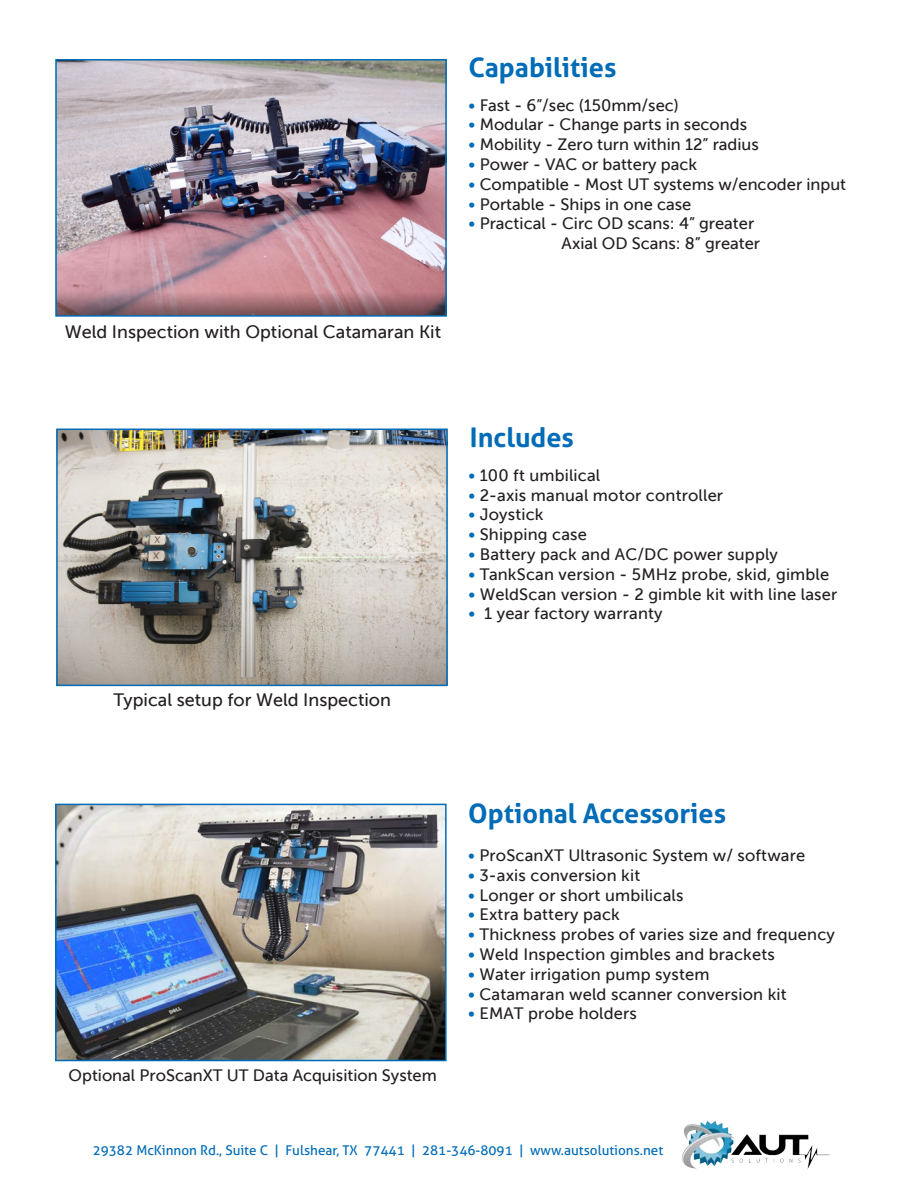
<style>
.page{position:relative;width:918px;height:1188px;background:#fff}
.page>*{position:absolute;margin:0;border:0;box-sizing:border-box;transform-origin:0 0}
.t1{font:700 27px "Aller";color:#006cb7}
.t2{font:18px "Museo Sans 500";color:#231f20}
.t3{font:16.5px "Museo Sans 500";letter-spacing:.01em;color:#231f20}
.t4{font:13.5px "Aller";color:#006cb7}
.s1{color:#006cb7}
</style>
<div class="page">
<img style="left:59px;top:432px;width:386px;height:251px">
<div style="left:56px;top:429px;width:392px;height:257px;border:2px solid #006cb7"></div>
<img style="left:58px;top:807px;width:386px;height:251px">
<div style="left:55px;top:804px;width:392px;height:257px;border:2px solid #006cb7"></div>
<img style="left:58px;top:62px;width:386px;height:252px">
<div style="left:55px;top:59px;width:392px;height:258px;border:2px solid #006cb7"></div>
<img style="left:682px;top:1120px;width:148px;height:49px">
<p class="t1" style="left:468px;top:51px;width:150px">Capabilities</p>
<p class="t3" style="left:468px;top:96px;width:212px"><span class="s1">•</span> Fast - 6”/sec (150mm/sec)</p>
<p class="t3" style="left:468px;top:116px;width:280px"><span class="s1">•</span> Modular - Change parts in seconds</p>
<p class="t3" style="left:468px;top:135px;width:292px"><span class="s1">•</span> Mobility - Zero turn within 12” radius</p>
<p class="t3" style="left:468px;top:155px;width:230px"><span class="s1">•</span> Power - VAC or battery pack</p>
<p class="t3" style="left:468px;top:175px;width:379px"><span class="s1">•</span> Compatible - Most UT systems w/encoder input</p>
<p class="t3" style="left:468px;top:195px;width:224px"><span class="s1">•</span> Portable - Ships in one case</p>
<p class="t3" style="left:468px;top:215px;width:287px"><span class="s1">•</span> Practical - Circ OD scans: 4” greater</p>
<p class="t3" style="left:562px;top:234px;width:200px">Axial OD Scans: 8” greater</p>
<p class="t2" style="left:65px;top:322px;width:378px">Weld Inspection with Optional Catamaran Kit</p>
<p class="t2" style="left:113px;top:690px;width:279px">Typical setup for Weld Inspection</p>
<p class="t1" style="left:470px;top:421px;width:106px">Includes</p>
<p class="t3" style="left:468px;top:466px;width:133px"><span class="s1">•</span> 100 ft umbilical</p>
<p class="t3" style="left:468px;top:486px;width:256px"><span class="s1">•</span> 2-axis manual motor controller</p>
<p class="t3" style="left:468px;top:506px;width:77px"><span class="s1">•</span> Joystick</p>
<p class="t3" style="left:468px;top:526px;width:120px"><span class="s1">•</span> Shipping case</p>
<p class="t3" style="left:468px;top:545px;width:311px"><span class="s1">•</span> Battery pack and AC/DC power supply</p>
<p class="t3" style="left:468px;top:565px;width:362px"><span class="s1">•</span> TankScan version - 5MHz probe, skid, gimble</p>
<p class="t3" style="left:468px;top:585px;width:371px"><span class="s1">•</span> WeldScan version - 2 gimble kit with line laser</p>
<p class="t3" style="left:468px;top:605px;width:196px"><span class="s1">•</span> 1 year factory warranty</p>
<p class="t3" style="left:69px;top:1066px;width:370px">Optional ProScanXT UT Data Acquisition System</p>
<p class="t1" style="left:468px;top:797px;width:259px">Optional Accessories</p>
<p class="t3" style="left:468px;top:846px;width:339px"><span class="s1">•</span> ProScanXT Ultrasonic System w/ software</p>
<p class="t3" style="left:468px;top:866px;width:174px"><span class="s1">•</span> 3-axis conversion kit</p>
<p class="t3" style="left:468px;top:886px;width:217px"><span class="s1">•</span> Longer or short umbilicals</p>
<p class="t3" style="left:468px;top:906px;width:153px"><span class="s1">•</span> Extra battery pack</p>
<p class="t3" style="left:468px;top:925px;width:368px"><span class="s1">•</span> Thickness probes of varies size and frequency</p>
<p class="t3" style="left:468px;top:945px;width:308px"><span class="s1">•</span> Weld Inspection gimbles and brackets</p>
<p class="t3" style="left:468px;top:965px;width:243px"><span class="s1">•</span> Water irrigation pump system</p>
<p class="t3" style="left:468px;top:985px;width:320px"><span class="s1">•</span> Catamaran weld scanner conversion kit</p>
<p class="t3" style="left:468px;top:1005px;width:170px"><span class="s1">•</span> EMAT probe holders</p>
<p class="t4" style="left:93px;top:1142px;width:572px">29382 McKinnon Rd., Suite C | Fulshear, TX 77441 | 281-346-8091 | www.autsolutions.net</p>
</div>
